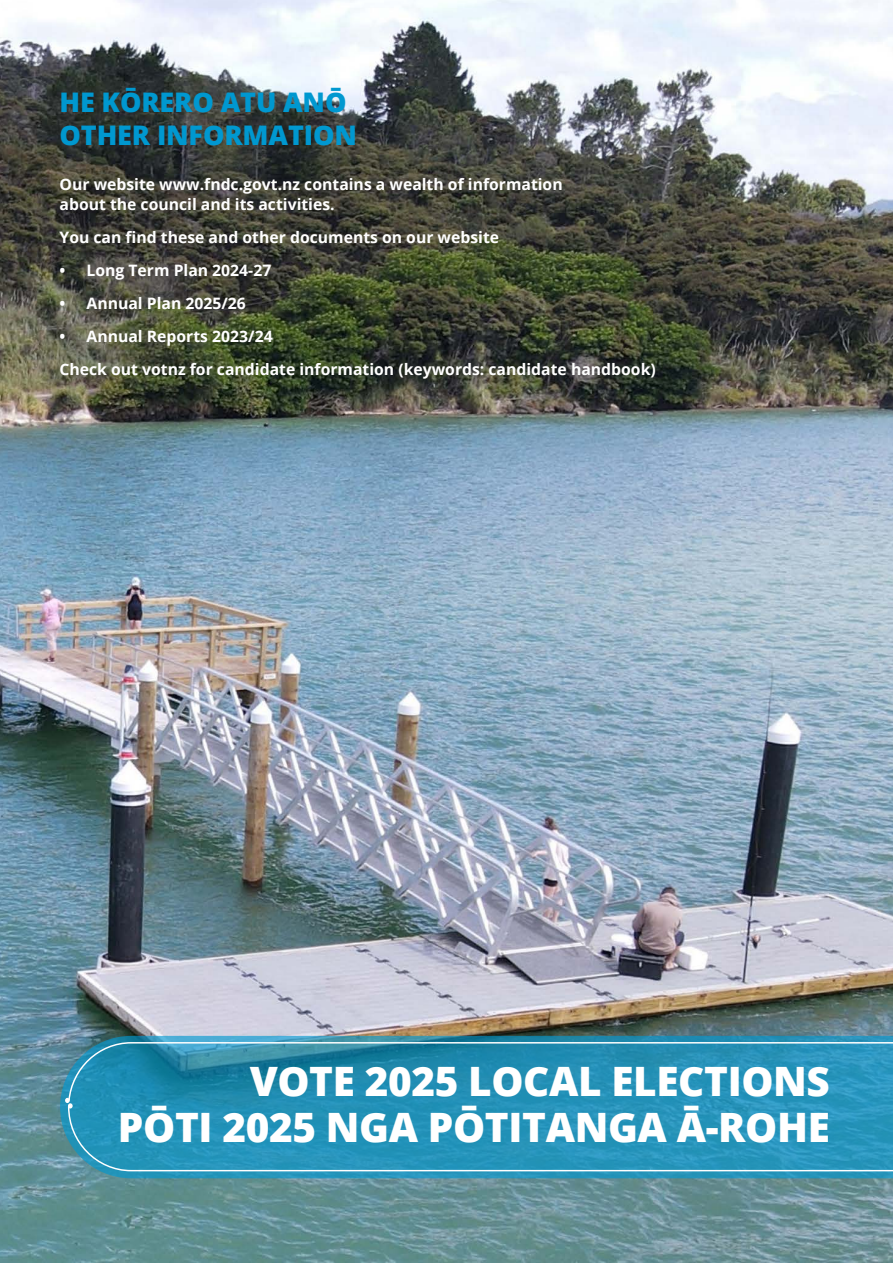
<style>
.page{position:relative;width:893px;height:1263px;background:#fff}
.page>*{position:absolute;margin:0;border:0;box-sizing:border-box;transform-origin:0 0}
.t1{font:800 40.5px/45.8px "Open Sans";letter-spacing:-.01em;color:#fff;text-align:right}
.t2{font:800 27px/32.4px "Open Sans";letter-spacing:-.005em;color:#0098d0}
.t3{font:700 15.75px/20.2px "Open Sans";color:#fff}
</style>
<div class="page">
<img style="left:0;top:0;width:893px;height:1263px">
<svg style="left:60px;top:1036px;width:833px;height:142px;fill:#2693b8"></svg>
<svg style="left:67px;top:1041px;width:826px;height:131px"></svg>
<svg style="left:65px;top:1098px;width:8px;height:10px"></svg>
<h2 class="t2" style="left:60px;top:85px;width:299px">HE KŌRERO ATU ANŌ<br>OTHER INFORMATION</h2>
<p class="t3" style="left:60px;top:173px;width:505px">Our website www.fndc.govt.nz contains a wealth of information about the council and its activities.</p>
<p class="t3" style="left:60px;top:227px;width:441px">You can find these and other documents on our website</p>
<p class="t3" style="left:60px;top:260px;width:213px">• Long Term Plan 2024-27</p>
<p class="t3" style="left:60px;top:293px;width:188px">• Annual Plan 2025/26</p>
<p class="t3" style="left:60px;top:319px;width:598px;line-height:33px">• Annual Reports 2023/24<br>Check out votnz for candidate information (keywords: candidate handbook)</p>
<h1 class="t1" style="left:118px;top:1056px;width:713px">VOTE 2025 LOCAL ELECTIONS<br>PŌTI 2025 NGA PŌTITANGA Ā-ROHE</h1>
</div>
